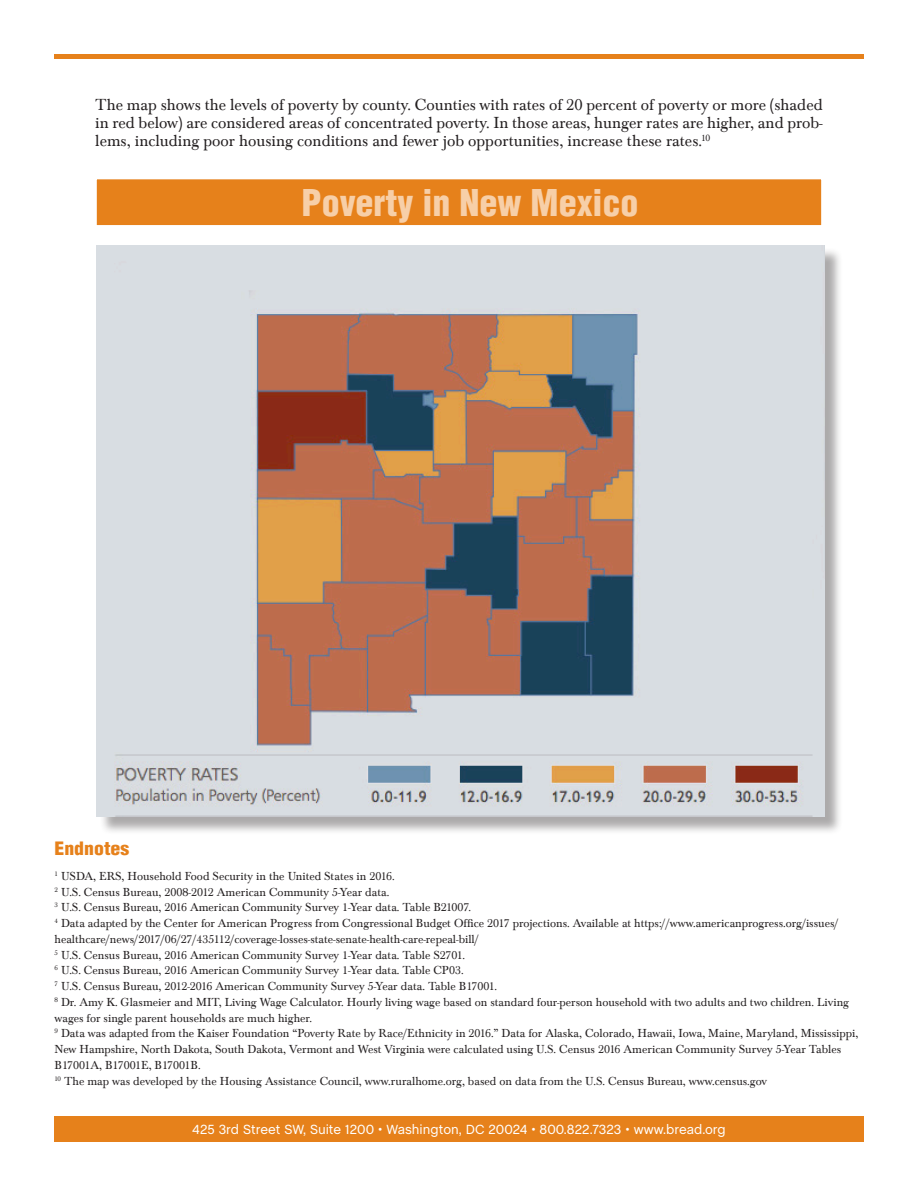
<style>
.page{position:relative;width:918px;height:1188px;background:#fff}
.page>*{position:absolute;margin:0;border:0;box-sizing:border-box;transform-origin:0 0}
.t1{font:900 condensed 36px "Helvetica";color:#f7cfa8}
.Endnote_Head_-_Fact{font:900 condensed 18px "Helvetica";color:#e6811b;scale:1.1 1}
.Body_text_-_Fact_She{font:16.5px/18px "Baskerville Com";color:#231f20;text-align:justify}
.t2{font:13.5px "Chalet";color:#fff}
.Endnotes_-_Fact_shee{font:12px/15.8px "Baskerville Com";color:#231f20}
</style>
<div class="page">
<div style="left:54px;top:1117px;width:810px;height:25px;background:#e6811b"></div>
<div style="left:95px;top:178px;width:728px;height:49px;background:#e6811b;border:2px solid #fff"></div>
<hr style="left:54px;top:54px;width:810px;height:4px;background:#e6811b">
<div style="left:99px;top:247px;width:743px;height:588px;background:#231f20;opacity:.38"></div>
<img style="left:97px;top:245px;width:727px;height:571px">
<p class="Body_text_-_Fact_She" style="left:95px;top:96px;width:729px">The map shows the levels of poverty by county. Counties with rates of 20 percent of poverty or more (shaded in red below) are considered areas of concentrated poverty. In those areas, hunger rates are higher, and prob&shy;lems, including poor housing conditions and fewer job opportunities, increase these rates.<sup>10</sup></p>
<p class="t1" style="left:302px;top:180px;width:338px">Poverty in New Mexico</p>
<p class="Endnote_Head_-_Fact" style="left:55px;top:837px;width:69px">Endnotes</p>
<p class="Endnotes_-_Fact_shee" style="left:55px;top:868px;width:342px"><sup>1</sup> USDA, ERS, Household Food Security in the United States in 2016.</p>
<p class="Endnotes_-_Fact_shee" style="left:55px;top:884px;width:336px"><sup>2</sup> U.S. Census Bureau, 2008-2012 American Community 5-Year data.</p>
<p class="Endnotes_-_Fact_shee" style="left:55px;top:900px;width:418px"><sup>3</sup> U.S. Census Bureau, 2016 American Community Survey 1-Year data. Table B21007.</p>
<p class="Endnotes_-_Fact_shee" style="left:55px;top:916px;width:786px"><sup>4</sup> Data adapted by the Center for American Progress from Congressional Budget Office 2017 projections. Available at https://www.americanprogress.org/issues/ healthcare/news/2017/06/27/435112/coverage-losses-state-senate-health-care-repeal-bill/</p>
<p class="Endnotes_-_Fact_shee" style="left:55px;top:947px;width:412px"><sup>5</sup> U.S. Census Bureau, 2016 American Community Survey 1-Year data. Table S2701.</p>
<p class="Endnotes_-_Fact_shee" style="left:55px;top:963px;width:411px"><sup>6</sup> U.S. Census Bureau, 2016 American Community Survey 1-Year data. Table CP03.</p>
<p class="Endnotes_-_Fact_shee" style="left:55px;top:979px;width:444px"><sup>7</sup> U.S. Census Bureau, 2012-2016 American Community Survey 5-Year data. Table B17001.</p>
<p class="Endnotes_-_Fact_shee" style="left:55px;top:994px;width:796px"><sup>8</sup> Dr. Amy K. Glasmeier and MIT, Living Wage Calculator. Hourly living wage based on standard four-person household with two adults and two children. Living wages for single parent households are much higher.</p>
<p class="Endnotes_-_Fact_shee" style="left:55px;top:1026px;width:805px"><sup>9</sup> Data was adapted from the Kaiser Foundation “Poverty Rate by Race/Ethnicity in 2016.” Data for Alaska, Colorado, Hawaii, Iowa, Maine, Maryland, Mississippi,<br>New Hampshire, North Dakota, South Dakota, Vermont and West Virginia were calculated using U.S. Census 2016 American Community Survey 5-Year Tables<br>B17001A, B17001E, B17001B.</p>
<p class="Endnotes_-_Fact_shee" style="left:55px;top:1074px;width:714px"><sup>10</sup> The map was developed by the Housing Assistance Council, www.ruralhome.org, based on data from the U.S. Census Bureau, www.census.gov</p>
<p class="t2" style="left:192px;top:1122px;width:535px">425 3rd Street SW, Suite 1200 • Washington, DC 20024 • 800.822.7323 • www.bread.org</p>
</div>
